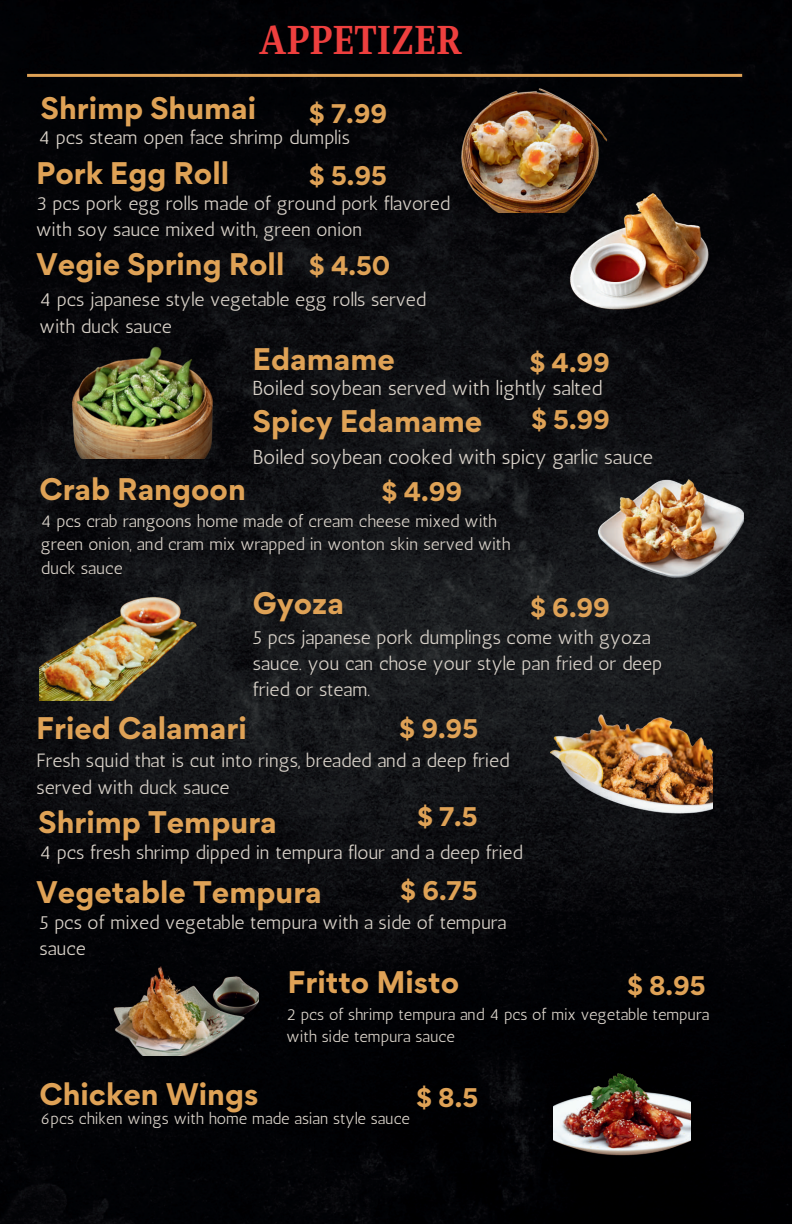
<style>
.page{position:relative;width:792px;height:1224px;background:#fff}
.page>*{position:absolute;margin:0;border:0;box-sizing:border-box;transform-origin:0 0}
.t1{font:700 41.3px "Singel";color:#ee3f3e}
.t2{font:700 27.9px "Gordita";color:#dfa256}
.t3{font:700 24.1px "Gordita";color:#dfa256}
.t4{font:20.2px "Antic";color:#d9d2c9}
.t5{font:19.2px/26.2px "Antic";color:#d9d2c9}
.t6{font:17.3px/23.7px "Antic";color:#d9d2c9}
.t7{font:16.3px/22.2px "Antic";color:#d9d2c9}
.s1{font-size:24.1px}
</style>
<div class="page">
<img style="left:0;top:0;width:792px;height:1224px">
<hr style="left:27px;top:74px;width:715px;height:3px;background:#dfa256">
<img style="left:542px;top:182px;width:191px;height:143px">
<img style="left:63px;top:345px;width:170px;height:113px">
<img style="left:598px;top:457px;width:145px;height:127px">
<img style="left:40px;top:594px;width:159px;height:107px">
<img style="left:551px;top:712px;width:162px;height:108px">
<img style="left:111px;top:961px;width:148px;height:94px">
<img style="left:453px;top:87px;width:157px;height:126px">
<img style="left:554px;top:1070px;width:136px;height:90px">
<h1 class="t1" style="left:259px;top:13px;width:204px">APPETIZER</h1>
<h2 class="t2" style="left:41px;top:86px;width:217px">Shrimp Shumai</h2>
<p class="t5" style="left:39px;top:125px;width:313px">4 pcs steam open face shrimp dumplis</p>
<p class="t3" style="left:309px;top:94px;width:79px">$ 7.99</p>
<h2 class="t2" style="left:36px;top:151px;width:195px">Pork Egg Roll</h2>
<p class="t5" style="left:36px;top:190px;width:415px">3 pcs pork egg rolls made of ground pork flavored with soy sauce mixed with, green onion</p>
<p class="t3" style="left:309px;top:157px;width:79px">$ 5.95</p>
<h2 class="t2" style="left:36px;top:242px;width:356px">Vegie Spring Roll <span class="s1">$ 4.50</span></h2>
<p class="t5" style="left:40px;top:287px;width:388px">4 pcs japanese style vegetable egg rolls served with duck sauce</p>
<h2 class="t2" style="left:253px;top:337px;width:144px">Edamame</h2>
<p class="t4" style="left:253px;top:376px;width:351px">Boiled soybean served with lightly salted</p>
<h2 class="t2" style="left:253px;top:399px;width:231px">Spicy Edamame</h2>
<p class="t3" style="left:531px;top:400px;width:80px">$ 5.99</p>
<p class="t4" style="left:253px;top:445px;width:402px">Boiled soybean cooked with spicy garlic sauce</p>
<h2 class="t2" style="left:40px;top:467px;width:208px">Crab Rangoon</h2>
<p class="t3" style="left:382px;top:473px;width:82px">$ 4.99</p>
<p class="t6" style="left:41px;top:509px;width:471px">4 pcs crab rangoons home made of cream cheese mixed with green onion, and cram mix wrapped in wonton skin served with duck sauce</p>
<h2 class="t2" style="left:253px;top:580px;width:93px">Gyoza</h2>
<p class="t3" style="left:531px;top:588px;width:81px">$ 6.99</p>
<p class="t5" style="left:253px;top:624px;width:411px">5 pcs japanese pork dumplings come with gyoza sauce. you can chose your style pan fried or deep fried or steam.</p>
<h2 class="t2" style="left:36px;top:706px;width:212px">Fried Calamari</h2>
<p class="t5" style="left:37px;top:748px;width:474px">Fresh squid that is cut into rings, breaded and a deep fried served with duck sauce</p>
<p class="t3" style="left:530px;top:343px;width:82px">$ 4.99</p>
<p class="t3" style="left:400px;top:709px;width:80px">$ 9.95</p>
<h2 class="t2" style="left:39px;top:800px;width:240px">Shrimp Tempura</h2>
<p class="t3" style="left:417px;top:798px;width:62px">$ 7.5</p>
<p class="t5" style="left:40px;top:839px;width:485px">4 pcs fresh shrimp dipped in tempura flour and a deep fried</p>
<h2 class="t2" style="left:36px;top:870px;width:287px">Vegetable Tempura</h2>
<p class="t3" style="left:401px;top:872px;width:79px">$ 6.75</p>
<p class="t5" style="left:40px;top:909px;width:469px">5 pcs of mixed vegetable tempura with a side of tempura sauce</p>
<h2 class="t2" style="left:287px;top:960px;width:173px">Fritto Misto</h2>
<p class="t3" style="left:627px;top:966px;width:80px">$ 8.95</p>
<p class="t7" style="left:287px;top:1003px;width:424px">2 pcs of shrimp tempura and 4 pcs of mix vegetable tempura with side tempura sauce</p>
<h2 class="t2" style="left:40px;top:1072px;width:220px">Chicken Wings</h2>
<p class="t3" style="left:417px;top:1078px;width:63px">$ 8.5</p>
<p class="t7" style="left:41px;top:1108px;width:371px">6pcs chiken wings with home made asian style sauce</p>
</div>
